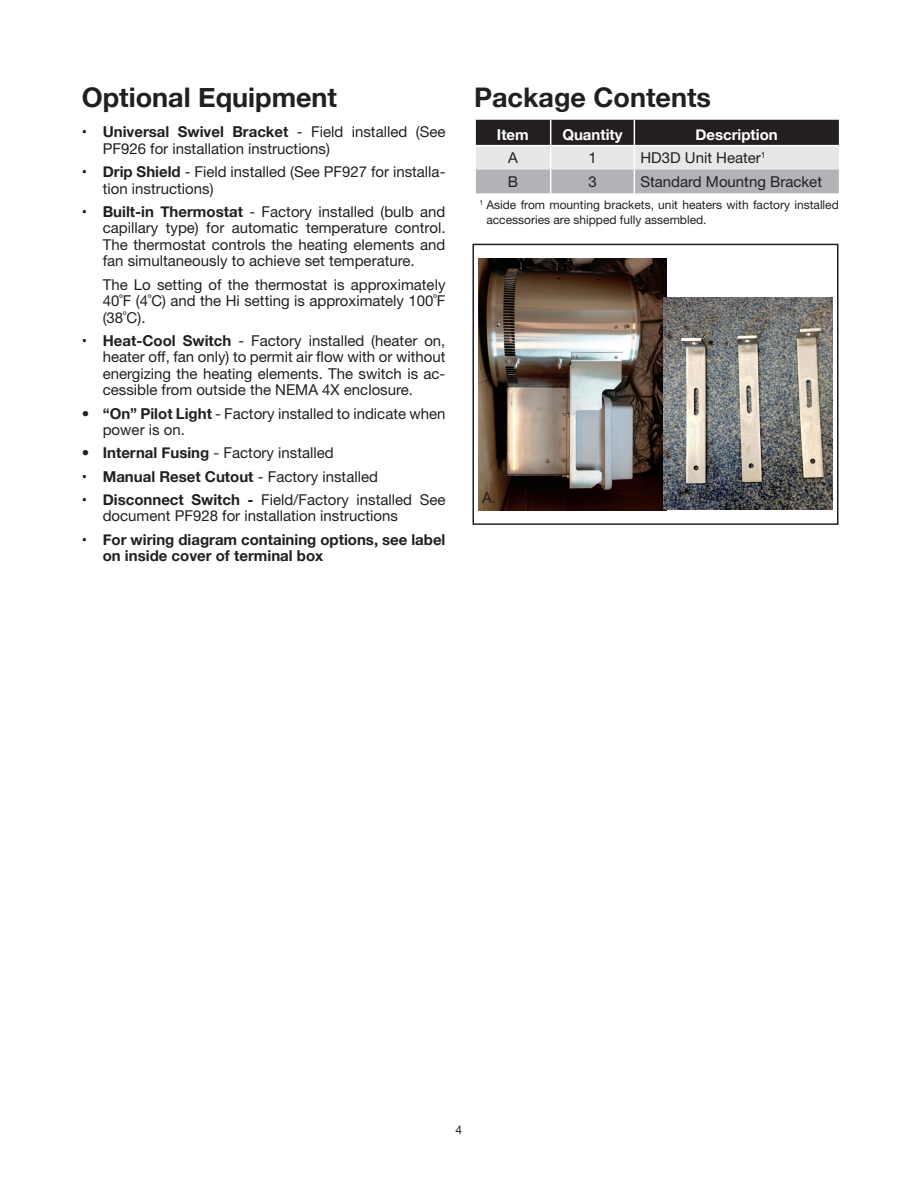
<style>
.page{position:relative;width:918px;height:1188px;background:#fff}
.page>*{position:absolute;margin:0;border:0;box-sizing:border-box;transform-origin:0 0}
.t1{font:700 27px "Helvetica Neue";color:#231f20}
.t2{font:15px/16.5px "Helvetica Neue";color:#231f20}
.t3{font:700 15px/16.5px "Helvetica Neue";color:#231f20}
.t4{font:700 15px "Helvetica Neue";color:#fff}
.t5{font:12px/15px "Helvetica Neue";color:#231f20}
.s1{font-weight:700}
.s2{font-weight:400}
</style>
<div class="page">
<img style="left:479px;top:258px;width:188px;height:253px">
<img style="left:663px;top:298px;width:170px;height:211px">
<div style="left:472px;top:244px;width:366px;height:281px;border:2px solid #231f20"></div>
<svg style="left:475px;top:119px;width:364px;height:74px;background:#959496"></svg>
<h1 class="t1" style="left:82px;top:77px;width:257px">Optional Equipment</h1>
<p class="t2" style="left:103px;top:124px;width:344px;text-indent:-21px"><span class="s1">• Universal Swivel Bracket</span> - Field installed (See<br>PF926 for installation instructions)</p>
<p class="t2" style="left:103px;top:163px;width:344px;text-indent:-21px"><span class="s1">• Drip Shield</span> - Field installed (See PF927 for installa&shy;tion instructions)</p>
<p class="t2" style="left:103px;top:203px;width:344px;text-align:justify;text-indent:-21px"><span class="s1">• Built-in Thermostat</span> - Factory installed (bulb and capillary type) for automatic temperature control.<br>The thermostat controls the heating elements and fan simultaneously to achieve set temperature.</p>
<p class="t2" style="left:103px;top:276px;width:344px;text-align:justify">The Lo setting of the thermostat is approximately 40˚F (4˚C) and the Hi setting is approximately 100˚F (38˚C).</p>
<p class="t2" style="left:103px;top:332px;width:344px;text-align:justify;text-indent:-21px"><span class="s1">• Heat-Cool Switch</span> - Factory installed (heater on, heater off, fan only) to permit air flow with or without energizing the heating elements. The switch is ac&shy;cessible from outside the NEMA 4X enclosure.</p>
<p class="t2" style="left:103px;top:405px;width:344px;text-indent:-21px">• <span class="s1">“On” Pilot Light</span> - Factory installed to indicate when power is on.</p>
<p class="t2" style="left:82px;top:445px;width:254px">• <span class="s1">Internal Fusing</span> - Factory installed</p>
<p class="t3" style="left:82px;top:468px;width:298px">• Manual Reset Cutout <span class="s2">- Factory installed</span></p>
<p class="t2" style="left:103px;top:491px;width:344px;text-indent:-21px"><span class="s1">• Disconnect Switch -</span> Field/Factory installed See document PF928 for installation instructions</p>
<p class="t3" style="left:103px;top:531px;width:344px;text-indent:-21px">• For wiring diagram containing options, see label on inside cover of terminal box</p>
<h1 class="t1" style="left:474px;top:77px;width:239px">Package Contents</h1>
<p class="t4" style="left:497px;top:123px;width:33px">Item</p>
<p class="t4" style="left:562px;top:123px;width:62px">Quantity</p>
<p class="t4" style="left:695px;top:123px;width:84px">Description</p>
<p class="t2" style="left:508px;top:150px;width:11px">A</p>
<p class="t2" style="left:588px;top:150px;width:10px">1</p>
<p class="t2" style="left:640px;top:150px;width:127px">HD3D Unit Heater<sup>1</sup></p>
<p class="t2" style="left:508px;top:174px;width:12px">B</p>
<p class="t2" style="left:588px;top:174px;width:10px">3</p>
<p class="t2" style="left:640px;top:174px;width:183px">Standard Mountng Bracket</p>
<p class="t5" style="left:486px;top:197px;width:354px;text-indent:-7px"><sup>1</sup> Aside from mounting brackets, unit heaters with factory installed accessories are shipped fully assembled.</p>
<p class="t2" style="left:482px;top:490px;width:15px">A.</p>
<p class="t2" style="left:698px;top:490px;width:16px">B.</p>
<p class="t5" style="left:456px;top:1122px;width:8px">4</p>
</div>
